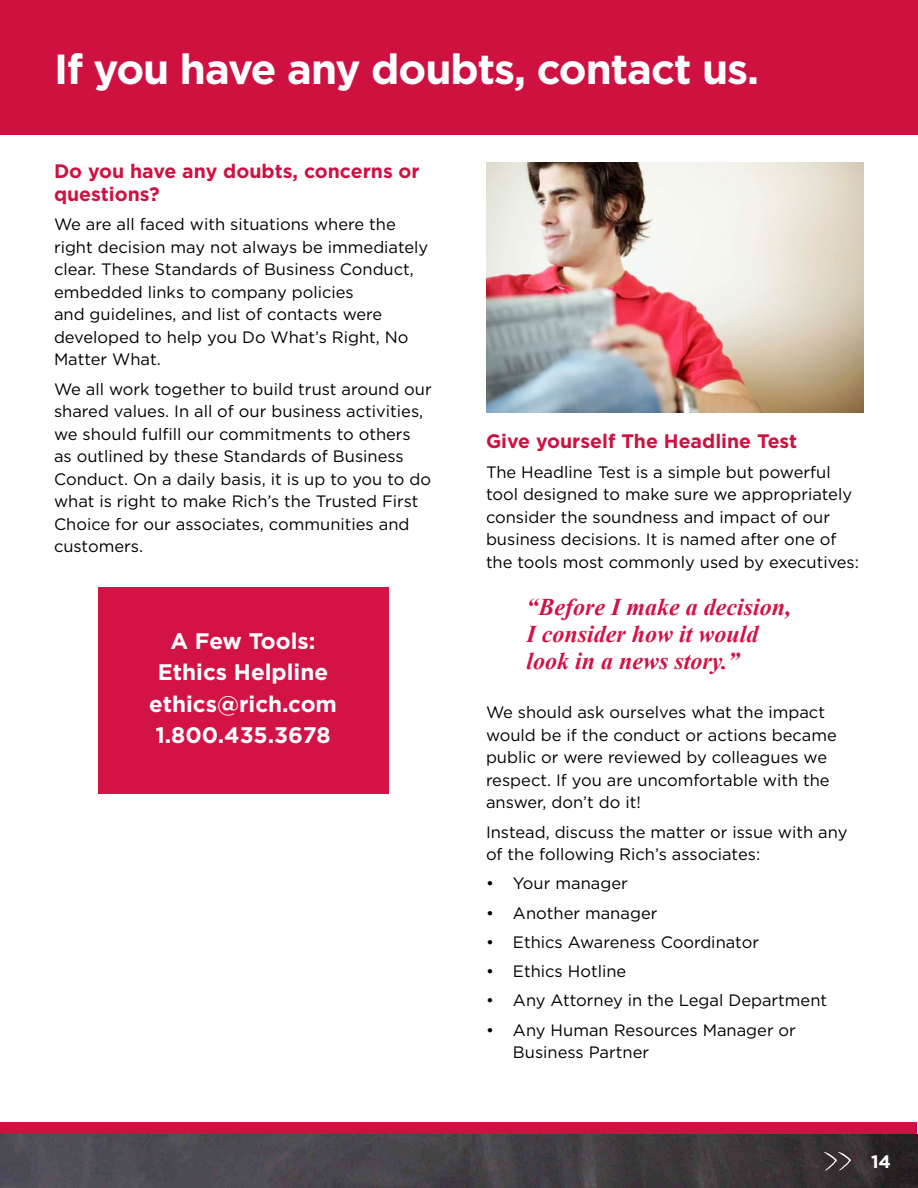
<style>
.page{position:relative;width:918px;height:1188px;background:#fff}
.page>*{position:absolute;margin:0;border:0;box-sizing:border-box;transform-origin:0 0}
.t1{font:700 42px "Gotham";letter-spacing:-.025em;color:#fff}
.t2{font:italic 700 24px/27px "Times New Roman";color:#d31245}
.t3{font:700 22.5px/31.5px "Gotham";color:#fff;text-align:center}
.t4{font:700 19.5px/23.4px "Gotham";color:#ce1141}
.t5{font:700 18px "Gotham";color:#fff}
.t6{font:16.5px/22.5px "Gotham";color:#000}
</style>
<div class="page">
<div style="left:1px;top:1122px;width:916px;height:66px;background:#ce1141"></div>
<img style="left:0;top:1134px;width:918px;height:54px">
<svg style="left:823px;top:1152px;width:28px;height:19px"></svg>
<div style="left:98px;top:588px;width:290px;height:206px;background:#d31245"></div>
<div style="left:0;top:0;width:918px;height:134px;background:#ce1141"></div>
<img style="left:487px;top:162px;width:377px;height:251px">
<h1 class="t1" style="left:54px;top:44px;width:707px">If you have any doubts, contact us.</h1>
<p class="t4" style="left:54px;top:159px;width:367px">Do you have any doubts, concerns or questions?</p>
<p class="t6" style="left:54px;top:213px;width:376px">We are all faced with situations where the right decision may not always be immediately clear. These Standards of Business Conduct, embedded links to company policies<br>and guidelines, and list of contacts were developed to help you Do What’s Right, No Matter What.</p>
<p class="t6" style="left:54px;top:377px;width:379px">We all work together to build trust around our shared values. In all of our business activities, we should fulfill our commitments to others as outlined by these Standards of Business Conduct. On a daily basis, it is up to you to do what is right to make Rich’s the Trusted First Choice for our associates, communities and customers.</p>
<h3 class="t3" style="left:149px;top:625px;width:190px">A Few Tools:<br>Ethics Helpline ethics@rich.com<br>1.800.435.3678</h3>
<p class="t4" style="left:486px;top:430px;width:313px">Give yourself The Headline Test</p>
<p class="t6" style="left:486px;top:460px;width:375px">The Headline Test is a simple but powerful tool designed to make sure we appropriately consider the soundness and impact of our business decisions. It is named after one of the tools most commonly used by executives:</p>
<h2 class="t2" style="left:526px;top:593px;width:266px">“Before I make a decision,<br>I consider how it would look in a news story.”</h2>
<p class="t6" style="left:486px;top:701px;width:352px">We should ask ourselves what the impact would be if the conduct or actions became public or were reviewed by colleagues we respect. If you are uncomfortable with the answer, don’t do it!</p>
<p class="t6" style="left:486px;top:820px;width:363px">Instead, discuss the matter or issue with any of the following Rich’s associates:</p>
<p class="t6" style="left:486px;top:872px;width:143px">• Your manager</p>
<p class="t6" style="left:486px;top:902px;width:173px">• Another manager</p>
<p class="t6" style="left:486px;top:931px;width:275px">• Ethics Awareness Coordinator</p>
<p class="t6" style="left:486px;top:960px;width:142px">• Ethics Hotline</p>
<p class="t6" style="left:486px;top:989px;width:343px">• Any Attorney in the Legal Department</p>
<p class="t6" style="left:513px;top:1019px;width:284px;text-indent:-27px">• Any Human Resources Manager or<br>Business Partner</p>
<p class="t5" style="left:871px;top:1151px;width:21px">14</p>
</div>
